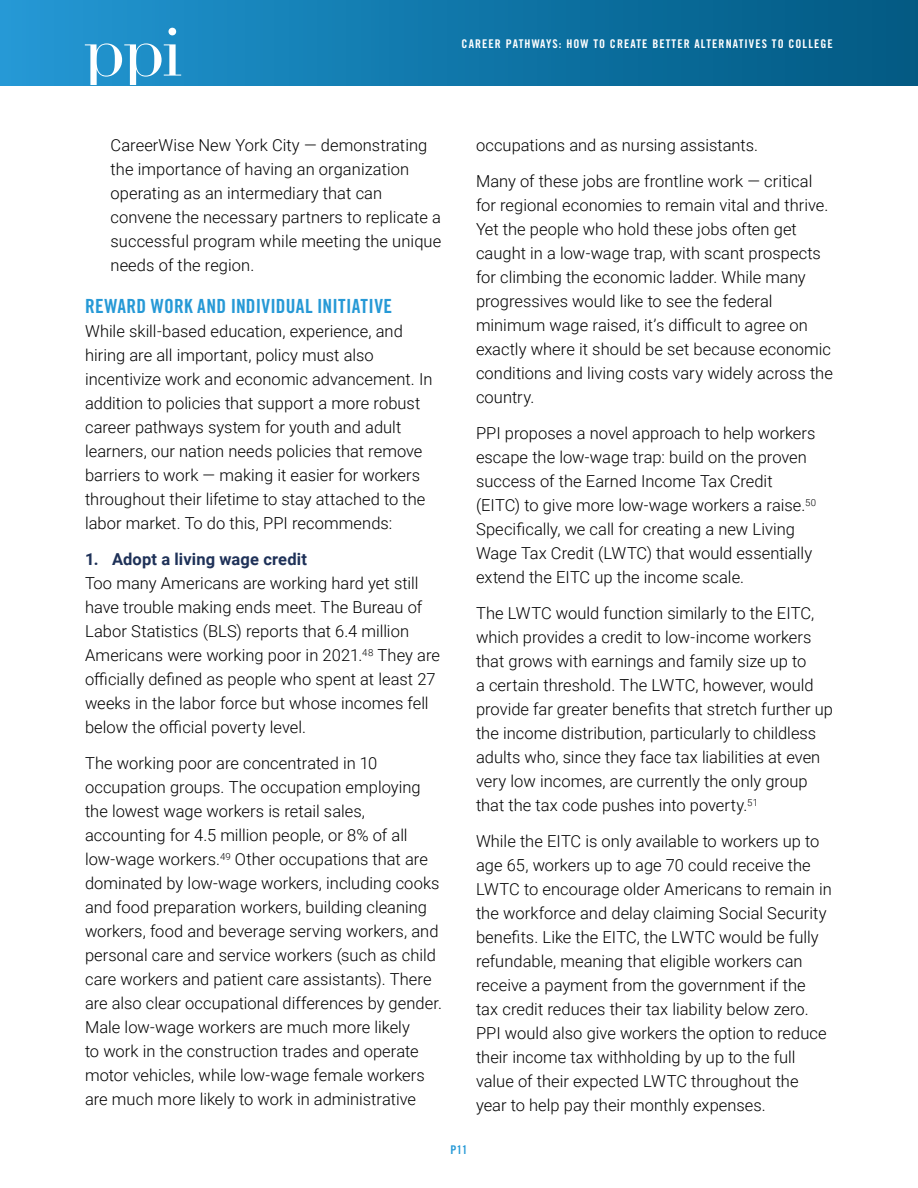
<style>
.page{position:relative;width:918px;height:1188px;background:#fff}
.page>*{position:absolute;margin:0;border:0;box-sizing:border-box;transform-origin:0 0}
.t1{font:19.5px "Trade Gothic LT Std Bd Cn 20";letter-spacing:.015em;color:#2699d6}
.t2{font:300 16.5px/24px "Roboto";color:#000}
.t3{font:700 16.5px "Roboto";letter-spacing:.01em;color:#1e3158}
.t4{font:12px "Trade Gothic LT Std Bd Cn 20";letter-spacing:.09em;color:#fff}
.t5{font:12px "Trade Gothic LT Std Bd Cn 20";color:#2699d6}
</style>
<div class="page">
<div style="left:0;top:0;width:918px;height:85px;background:linear-gradient(to right,#2398d4,#005881)"></div>
<svg style="left:168px;top:28px;width:8px;height:7px"></svg>
<svg style="left:85px;top:43px;width:96px;height:42px"></svg>
<p class="t4" style="left:462px;top:36px;width:373px">CAREER PATHWAYS: HOW TO CREATE BETTER ALTERNATIVES TO COLLEGE</p>
<p class="t2" style="left:111px;top:133px;width:332px">CareerWise New York City — demonstrating the importance of having an organization operating as an intermediary that can convene the necessary partners to replicate a successful program while meeting the unique needs of the region.</p>
<p class="t1" style="left:85px;top:294px;width:309px">REWARD WORK AND INDIVIDUAL INITIATIVE</p>
<p class="t2" style="left:85px;top:319px;width:349px">While skill-based education, experience, and hiring are all important, policy must also incentivize work and economic advancement. In addition to policies that support a more robust career pathways system for youth and adult learners, our nation needs policies that remove barriers to work — making it easier for workers throughout their lifetime to stay attached to the labor market. To do this, PPI recommends:</p>
<p class="t3" style="left:85px;top:548px;width:223px">1. Adopt a living wage credit</p>
<p class="t2" style="left:85px;top:571px;width:356px">Too many Americans are working hard yet still have trouble making ends meet. The Bureau of Labor Statistics (BLS) reports that 6.4 million Americans were working poor in 2021.<sup>48</sup> They are officially defined as people who spent at least 27 weeks in the labor force but whose incomes fell below the official poverty level.</p>
<p class="t2" style="left:85px;top:751px;width:358px">The working poor are concentrated in 10 occupation groups. The occupation employing the lowest wage workers is retail sales, accounting for 4.5 million people, or 8% of all low-wage workers.<sup>49</sup> Other occupations that are dominated by low-wage workers, including cooks and food preparation workers, building cleaning workers, food and beverage serving workers, and personal care and service workers (such as child care workers and patient care assistants). There are also clear occupational differences by gender.<br>Male low-wage workers are much more likely<br>to work in the construction trades and operate motor vehicles, while low-wage female workers are much more likely to work in administrative</p>
<p class="t2" style="left:476px;top:127px;width:338px;line-height:36px">occupations and as nursing assistants.<br>Many of these jobs are frontline work — critical</p>
<p class="t2" style="left:476px;top:193px;width:358px">for regional economies to remain vital and thrive.<br>Yet the people who hold these jobs often get caught in a low-wage trap, with scant prospects for climbing the economic ladder. While many progressives would like to see the federal minimum wage raised, it’s difficult to agree on exactly where it should be set because economic conditions and living costs vary widely across the country.</p>
<p class="t2" style="left:476px;top:421px;width:342px">PPI proposes a novel approach to help workers escape the low-wage trap: build on the proven success of the Earned Income Tax Credit (EITC) to give more low-wage workers a raise.<sup>50<br></sup>Specifically, we call for creating a new Living Wage Tax Credit (LWTC) that would essentially extend the EITC up the income scale.</p>
<p class="t2" style="left:476px;top:601px;width:358px">The LWTC would function similarly to the EITC, which provides a credit to low-income workers that grows with earnings and family size up to<br>a certain threshold. The LWTC, however, would provide far greater benefits that stretch further up the income distribution, particularly to childless adults who, since they face tax liabilities at even very low incomes, are currently the only group that the tax code pushes into poverty.<sup>51</sup></p>
<p class="t2" style="left:476px;top:829px;width:357px">While the EITC is only available to workers up to age 65, workers up to age 70 could receive the LWTC to encourage older Americans to remain in the workforce and delay claiming Social Security benefits. Like the EITC, the LWTC would be fully refundable, meaning that eligible workers can receive a payment from the government if the tax credit reduces their tax liability below zero.<br>PPI would also give workers the option to reduce their income tax withholding by up to the full value of their expected LWTC throughout the year to help pay their monthly expenses.</p>
<p class="t5" style="left:451px;top:1142px;width:18px">P11</p>
</div>
